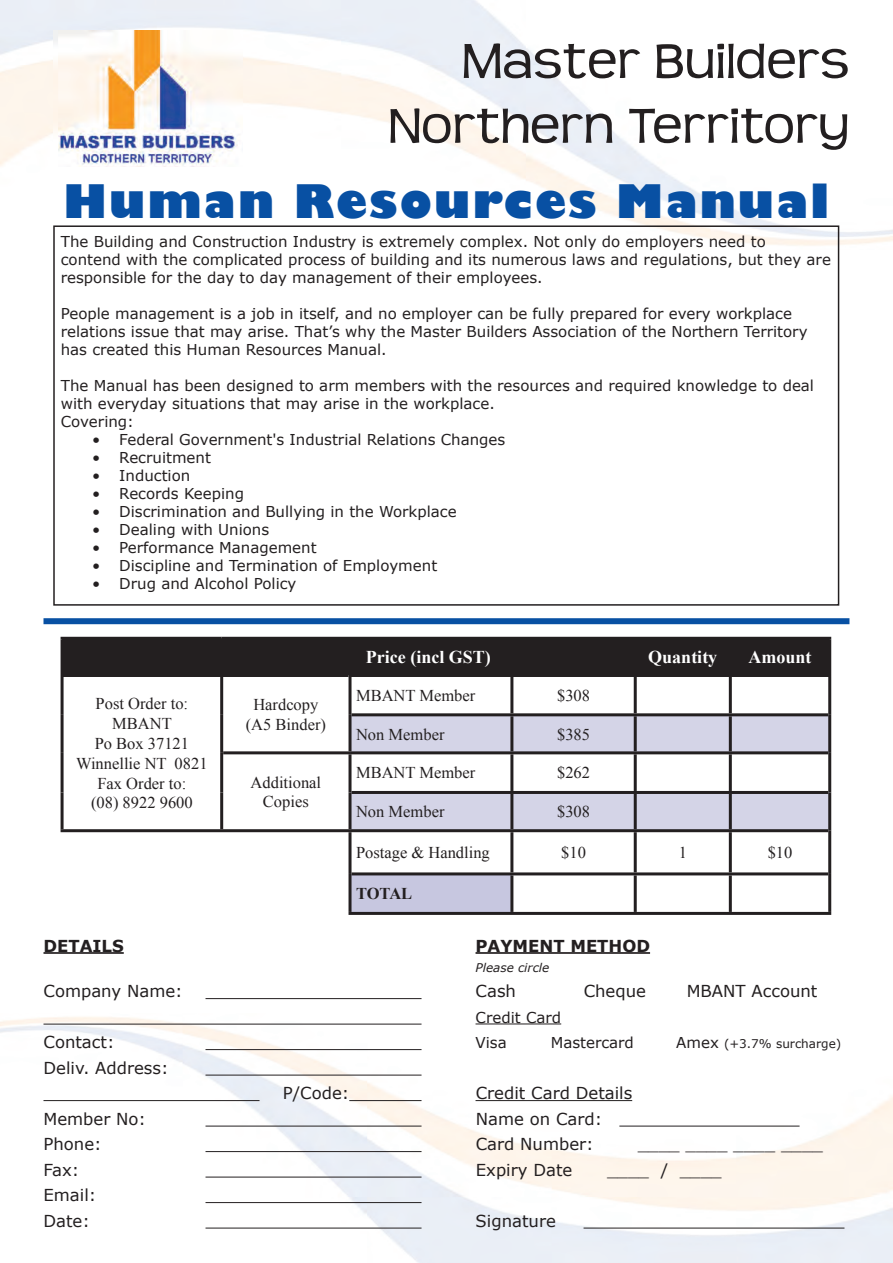
<style>
.page{position:relative;width:893px;height:1263px;background:#fff}
.page>*{position:absolute;margin:0;border:0;box-sizing:border-box;transform-origin:0 0}
.t1{font:54px/64.8px "STOMP Teen";color:#231f20;text-align:right}
.t2{font:800 45px "Gill Sans";letter-spacing:.05em;color:#0850a3}
.t3{font:700 18px "Times New Roman";color:#fff}
.t4{font:16.5px/19.8px "Times New Roman";color:#231f20;text-align:center}
.t5{font:16.5px/25.5px "Verdana";color:#231f20}
.t6{font:700 16.5px "Verdana";color:#231f20}
.t7{font:700 16.5px "Times New Roman";letter-spacing:-.01em;color:#231f20}
.t8{font:15px/18px "Verdana";color:#231f20}
.t9{font:12px "Verdana";color:#231f20}
.t10{font:italic 12px "Verdana";color:#231f20}
.s1{font-size:15px}
</style>
<div class="page">
<img style="left:53px;top:30px;width:189px;height:137px">
<div style="left:64px;top:640px;width:764px;height:34px;background:#231f20"></div>
<svg style="left:62px;top:677px;width:766px;height:235px"></svg>
<svg style="left:351px;top:716px;width:477px;height:113px;fill:#d4d4e7"></svg>
<div style="left:350px;top:874px;width:162px;height:39px;background:#c7c7e0"></div>
<hr style="left:510px;top:677px;width:3px;height:36px;background:#231f20">
<hr style="left:634px;top:677px;width:3px;height:36px;background:#231f20">
<hr style="left:729px;top:677px;width:3px;height:36px;background:#231f20">
<hr style="left:828px;top:677px;width:3px;height:38px;background:#231f20">
<hr style="left:510px;top:794px;width:3px;height:35px;background:#231f20">
<hr style="left:634px;top:794px;width:3px;height:35px;background:#231f20">
<hr style="left:729px;top:794px;width:3px;height:35px;background:#231f20">
<hr style="left:828px;top:792px;width:3px;height:39px;background:#231f20">
<hr style="left:348px;top:874px;width:3px;height:38px;background:#231f20">
<hr style="left:510px;top:875px;width:3px;height:37px;background:#231f20">
<hr style="left:634px;top:875px;width:3px;height:37px;background:#231f20">
<hr style="left:729px;top:875px;width:3px;height:37px;background:#231f20">
<hr style="left:828px;top:874px;width:3px;height:38px;background:#231f20">
<hr style="left:348px;top:912px;width:483px;height:3px;background:#231f20">
<hr style="left:350px;top:829px;width:478px;height:3px;background:#231f20">
<hr style="left:351px;top:872px;width:477px;height:3px;background:#231f20">
<hr style="left:348px;top:832px;width:3px;height:42px;background:#231f20">
<hr style="left:510px;top:832px;width:3px;height:40px;background:#231f20">
<hr style="left:634px;top:832px;width:3px;height:40px;background:#231f20">
<hr style="left:729px;top:832px;width:3px;height:40px;background:#231f20">
<hr style="left:828px;top:831px;width:3px;height:43px;background:#231f20">
<hr style="left:510px;top:716px;width:3px;height:35px;background:#231f20">
<hr style="left:634px;top:716px;width:3px;height:35px;background:#231f20">
<hr style="left:510px;top:754px;width:3px;height:37px;background:#231f20">
<hr style="left:634px;top:754px;width:3px;height:37px;background:#231f20">
<hr style="left:729px;top:754px;width:3px;height:37px;background:#231f20">
<hr style="left:828px;top:753px;width:3px;height:39px;background:#231f20">
<hr style="left:351px;top:791px;width:477px;height:3px;background:#231f20">
<hr style="left:61px;top:677px;width:3px;height:38px;background:#231f20">
<hr style="left:61px;top:715px;width:3px;height:38px;background:#231f20">
<hr style="left:61px;top:753px;width:3px;height:39px;background:#231f20">
<hr style="left:223px;top:751px;width:127px;height:3px;background:#231f20">
<hr style="left:61px;top:792px;width:3px;height:37px;background:#231f20">
<hr style="left:61px;top:829px;width:289px;height:3px;background:#231f20">
<hr style="left:220px;top:677px;width:3px;height:38px;background:#231f20">
<hr style="left:220px;top:715px;width:3px;height:38px;background:#231f20">
<hr style="left:220px;top:753px;width:3px;height:39px;background:#231f20">
<hr style="left:220px;top:792px;width:3px;height:37px;background:#231f20">
<hr style="left:348px;top:677px;width:3px;height:38px;background:#231f20">
<hr style="left:348px;top:754px;width:3px;height:38px;background:#231f20">
<hr style="left:348px;top:792px;width:3px;height:37px;background:#231f20">
<hr style="left:729px;top:716px;width:3px;height:35px;background:#231f20">
<hr style="left:351px;top:713px;width:477px;height:3px;background:#231f20">
<hr style="left:350px;top:751px;width:478px;height:3px;background:#231f20">
<hr style="left:348px;top:715px;width:3px;height:36px;background:#231f20">
<hr style="left:828px;top:715px;width:3px;height:38px;background:#231f20">
<hr style="left:61px;top:637px;width:161px;height:3px;background:#231f20">
<hr style="left:61px;top:640px;width:3px;height:34px;background:#231f20">
<hr style="left:222px;top:637px;width:609px;height:3px;background:#231f20">
<hr style="left:828px;top:640px;width:3px;height:34px;background:#231f20">
<hr style="left:61px;top:674px;width:287px;height:3px;background:#231f20">
<hr style="left:220px;top:640px;width:3px;height:34px;background:#231f20">
<hr style="left:634px;top:640px;width:3px;height:34px;background:#231f20">
<hr style="left:729px;top:640px;width:3px;height:34px;background:#231f20">
<hr style="left:348px;top:674px;width:483px;height:3px;background:#231f20">
<hr style="left:43px;top:952px;width:81px;height:2px;background:#231f20">
<hr style="left:475px;top:952px;width:175px;height:2px;background:#231f20">
<hr style="left:205px;top:998px;width:216px;height:1px;background:#231f20">
<hr style="left:43px;top:1024px;width:378px;height:1px;background:#231f20">
<hr style="left:475px;top:1024px;width:86px;height:1px;background:#231f20">
<hr style="left:205px;top:1049px;width:216px;height:1px;background:#231f20">
<hr style="left:205px;top:1075px;width:216px;height:1px;background:#231f20">
<hr style="left:43px;top:1100px;width:216px;height:1px;background:#231f20">
<hr style="left:349px;top:1100px;width:72px;height:1px;background:#231f20">
<hr style="left:475px;top:1100px;width:157px;height:1px;background:#231f20">
<hr style="left:205px;top:1126px;width:216px;height:1px;background:#231f20">
<hr style="left:619px;top:1126px;width:180px;height:1px;background:#231f20">
<hr style="left:205px;top:1151px;width:216px;height:1px;background:#231f20">
<hr style="left:205px;top:1177px;width:216px;height:1px;background:#231f20">
<hr style="left:205px;top:1202px;width:216px;height:1px;background:#231f20">
<hr style="left:205px;top:1228px;width:216px;height:1px;background:#231f20">
<hr style="left:583px;top:1228px;width:261px;height:1px;background:#231f20">
<div style="left:43px;top:618px;width:806px;height:6px;background:#0850a3"></div>
<div style="left:53px;top:225px;width:786px;height:381px;border:2px solid #231f20"></div>
<h1 class="t1" style="left:388px;top:30px;width:463px">Master Builders<br>Northern Territory</h1>
<h2 class="t2" style="left:64px;top:174px;width:767px">Human Resources Manual</h2>
<p class="t8" style="left:61px;top:232px;width:772px">The Building and Construction Industry is extremely complex. Not only do employers need to<br>contend with the complicated process of building and its numerous laws and regulations, but they are responsible for the day to day management of their employees.</p>
<p class="t8" style="left:61px;top:304px;width:748px">People management is a job in itself, and no employer can be fully prepared for every workplace relations issue that may arise. That’s why the Master Builders Association of the Northern Territory has created this Human Resources Manual.</p>
<p class="t8" style="left:61px;top:376px;width:755px">The Manual has been designed to arm members with the resources and required knowledge to deal with everyday situations that may arise in the workplace.<br>Covering:</p>
<p class="t8" style="left:92px;top:430px;width:414px">• Federal Government's Industrial Relations Changes</p>
<p class="t8" style="left:92px;top:448px;width:120px">• Recruitment</p>
<p class="t8" style="left:92px;top:466px;width:100px">• Induction</p>
<p class="t8" style="left:92px;top:484px;width:153px">• Records Keeping</p>
<p class="t8" style="left:92px;top:502px;width:366px">• Discrimination and Bullying in the Workplace</p>
<p class="t8" style="left:92px;top:520px;width:178px">• Dealing with Unions</p>
<p class="t8" style="left:92px;top:538px;width:226px">• Performance Management</p>
<p class="t8" style="left:92px;top:556px;width:346px">• Discipline and Termination of Employment</p>
<p class="t8" style="left:92px;top:574px;width:206px">• Drug and Alcohol Policy</p>
<p class="t4" style="left:76px;top:694px;width:133px">Post Order to:<br>MBANT<br>Po Box 37121<br>Winnellie NT 0821<br>Fax Order to:<br>(08) 8922 9600</p>
<p class="t4" style="left:246px;top:695px;width:82px">Hardcopy (A5 Binder)</p>
<p class="t4" style="left:251px;top:772px;width:72px">Additional<br>Copies</p>
<p class="t3" style="left:366px;top:647px;width:126px">Price (incl GST)</p>
<p class="t3" style="left:648px;top:647px;width:71px">Quantity</p>
<p class="t3" style="left:748px;top:647px;width:64px">Amount</p>
<p class="t4" style="left:356px;top:685px;width:121px">MBANT Member</p>
<p class="t4" style="left:557px;top:685px;width:34px">$308</p>
<p class="t4" style="left:356px;top:724px;width:90px">Non Member</p>
<p class="t4" style="left:557px;top:724px;width:34px">$385</p>
<p class="t4" style="left:356px;top:763px;width:121px">MBANT Member</p>
<p class="t4" style="left:557px;top:763px;width:34px">$262</p>
<p class="t4" style="left:356px;top:802px;width:90px">Non Member</p>
<p class="t4" style="left:557px;top:802px;width:34px">$308</p>
<p class="t4" style="left:356px;top:843px;width:135px">Postage &amp; Handling</p>
<p class="t4" style="left:561px;top:843px;width:26px">$10</p>
<p class="t4" style="left:679px;top:843px;width:10px">1</p>
<p class="t4" style="left:768px;top:843px;width:26px">$10</p>
<p class="t7" style="left:356px;top:885px;width:58px">TOTAL</p>
<p class="t6" style="left:43px;top:935px;width:82px">DETAILS</p>
<p class="t6" style="left:475px;top:935px;width:176px">PAYMENT METHOD</p>
<p class="t10" style="left:475px;top:960px;width:75px">Please circle</p>
<p class="t5" style="left:43px;top:978px;width:141px">Company Name:</p>
<p class="t5" style="left:476px;top:978px;width:42px">Cash</p>
<p class="t5" style="left:584px;top:978px;width:64px">Cheque</p>
<p class="t5" style="left:687px;top:978px;width:132px">MBANT Account</p>
<p class="t8" style="left:475px;top:1008px;width:87px">Credit Card</p>
<p class="t5" style="left:43px;top:1029px;width:72px">Contact:</p>
<p class="t8" style="left:475px;top:1033px;width:33px">Visa</p>
<p class="t8" style="left:551px;top:1033px;width:85px">Mastercard</p>
<p class="t9" style="left:676px;top:1036px;width:167px"><span class="s1">Amex</span> (+3.7% surcharge)</p>
<p class="t5" style="left:43px;top:1054px;width:127px">Deliv. Address:</p>
<p class="t5" style="left:283px;top:1080px;width:68px">P/Code:</p>
<p class="t5" style="left:476px;top:1080px;width:158px">Credit Card Details</p>
<p class="t5" style="left:43px;top:1105px;width:104px">Member No:</p>
<p class="t5" style="left:476px;top:1105px;width:128px">Name on Card:</p>
<p class="t5" style="left:43px;top:1131px;width:60px">Phone:</p>
<p class="t5" style="left:476px;top:1131px;width:120px">Card Number:</p>
<p class="t5" style="left:638px;top:1131px;width:187px">____ ____ ____ ____</p>
<p class="t5" style="left:43px;top:1156px;width:37px">Fax:</p>
<p class="t5" style="left:476px;top:1156px;width:98px">Expiry Date</p>
<p class="t5" style="left:607px;top:1156px;width:116px">____ / ____</p>
<p class="t5" style="left:43px;top:1182px;width:54px">Email:<br>Date:</p>
<p class="t5" style="left:476px;top:1207px;width:82px">Signature</p>
</div>
